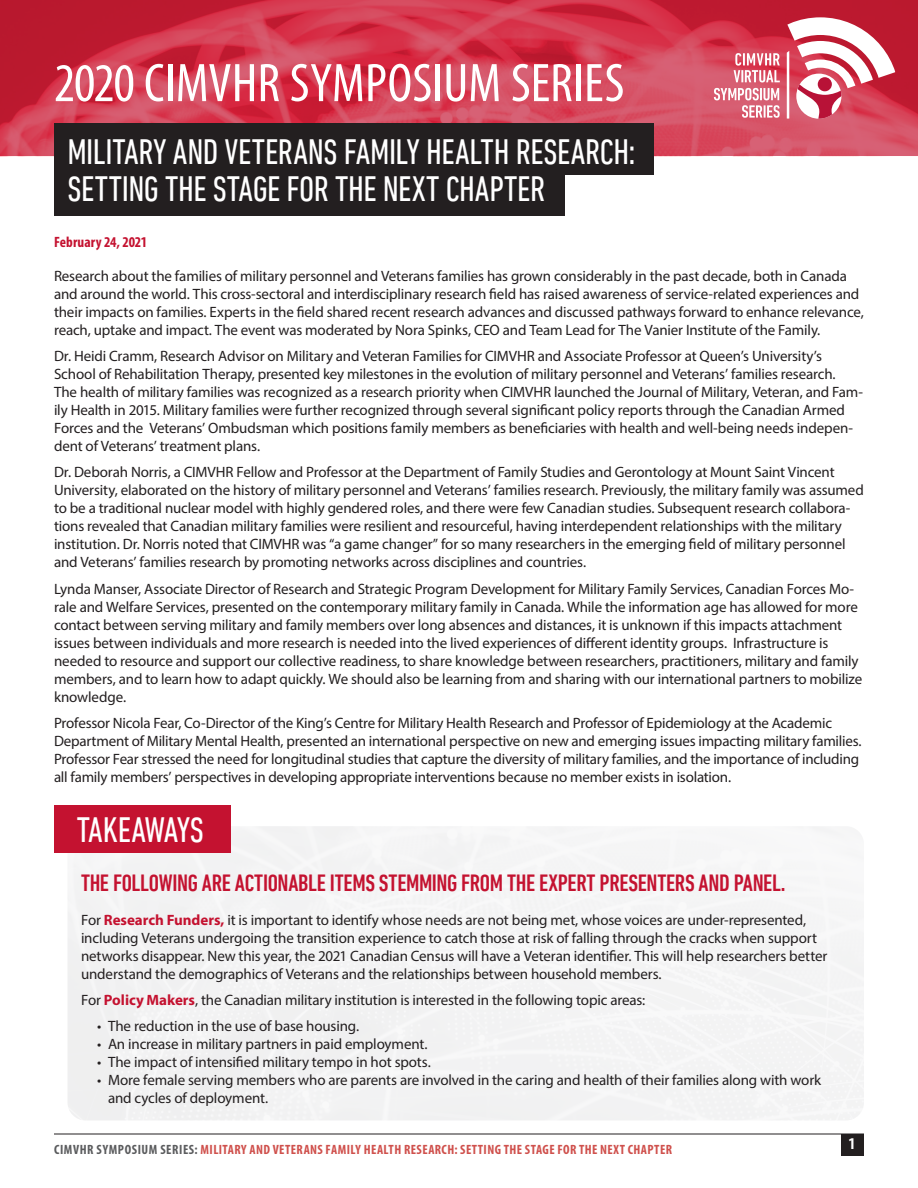
<style>
.page{position:relative;width:918px;height:1188px;background:#fff}
.page>*{position:absolute;margin:0;border:0;box-sizing:border-box;transform-origin:0 0}
.t1{font:condensed 54.9px "Myriad Pro";letter-spacing:.005em;color:#fff}
.section-heds{font:condensed 36px/37.5px "DIN Next LT Pro";letter-spacing:-.01em;color:#fff}
.deck{font:500 condensed 24px "DIN Next LT Pro";letter-spacing:-.015em;color:#c41230}
.t2{font:700 condensed 16.5px "Myriad Pro";color:#fff}
.body{font:15px/18px "Myriad Pro";letter-spacing:-.01em;color:#231f20}
.take-away-body{font:15px/18px "Myriad Pro";letter-spacing:-.01em;color:#231f20}
.date{font:700 condensed 15px "Myriad Pro";letter-spacing:.005em;color:#c41230}
.t3{font:700 condensed 13.5px "Myriad Pro";letter-spacing:.035em;color:#cf504c}
.s1{font-weight:700;color:#c41230}
.s2{color:#5b5c5e}
</style>
<div class="page">
<hr style="left:54px;top:1134px;width:810px;height:1px;background:#231f20">
<img style="left:0;top:0;width:918px;height:157px">
<div style="left:841px;top:1134px;width:23px;height:22px;background:#231f20"></div>
<svg style="left:714px;top:17px;width:185px;height:102px"></svg>
<div style="left:54px;top:168px;width:511px;height:48px;background:#231f20"></div>
<div style="left:54px;top:123px;width:599px;height:52px;background:#231f20"></div>
<div style="left:68px;top:826px;width:796px;height:294px;background:#f3f3f4"></div>
<div style="left:54px;top:806px;width:176px;height:47px;background:#c41230"></div>
<h1 class="t1" style="left:54px;top:50px;width:572px">2020 CIMVHR SYMPOSIUM SERIES</h1>
<p class="section-heds" style="left:68px;top:133px;width:569px">MILITARY AND VETERANS FAMILY HEALTH RESEARCH:<br>SETTING THE STAGE FOR THE NEXT CHAPTER</p>
<p class="date" style="left:54px;top:232px;width:95px">February 24, 2021</p>
<p class="body" style="left:54px;top:267px;width:811px">Research about the families of military personnel and Veterans families has grown considerably in the past decade, both in Canada and around the world. This cross-sectoral and interdisciplinary research field has raised awareness of service-related experiences and their impacts on families. Experts in the field shared recent research advances and discussed pathways forward to enhance relevance, reach, uptake and impact. The event was moderated by Nora Spinks, CEO and Team Lead for The Vanier Institute of the Family.</p>
<p class="body" style="left:54px;top:347px;width:811px">Dr. Heidi Cramm, Research Advisor on Military and Veteran Families for CIMVHR and Associate Professor at Queen’s University’s School of Rehabilitation Therapy, presented key milestones in the evolution of military personnel and Veterans’ families research.<br>The health of military families was recognized as a research priority when CIMVHR launched the Journal of Military, Veteran, and Fam&shy;ily Health in 2015. Military families were further recognized through several significant policy reports through the Canadian Armed Forces and the Veterans’ Ombudsman which positions family members as beneficiaries with health and well-being needs indepen&shy;dent of Veterans’ treatment plans.</p>
<p class="body" style="left:54px;top:463px;width:811px">Dr. Deborah Norris, a CIMVHR Fellow and Professor at the Department of Family Studies and Gerontology at Mount Saint Vincent University, elaborated on the history of military personnel and Veterans’ families research. Previously, the military family was assumed to be a traditional nuclear model with highly gendered roles, and there were few Canadian studies. Subsequent research collabora&shy;tions revealed that Canadian military families were resilient and resourceful, having interdependent relationships with the military institution. Dr. Norris noted that CIMVHR was “a game changer” for so many researchers in the emerging field of military personnel and Veterans’ families research by promoting networks across disciplines and countries.</p>
<p class="body" style="left:54px;top:579px;width:810px">Lynda Manser, Associate Director of Research and Strategic Program Development for Military Family Services, Canadian Forces Mo&shy;rale and Welfare Services, presented on the contemporary military family in Canada. While the information age has allowed for more contact between serving military and family members over long absences and distances, it is unknown if this impacts attachment issues between individuals and more research is needed into the lived experiences of different identity groups. Infrastructure is needed to resource and support our collective readiness, to share knowledge between researchers, practitioners, military and family members, and to learn how to adapt quickly. We should also be learning from and sharing with our international partners to mobilize knowledge.</p>
<p class="body" style="left:54px;top:713px;width:809px">Professor Nicola Fear, Co-Director of the King’s Centre for Military Health Research and Professor of Epidemiology at the Academic Department of Military Mental Health, presented an international perspective on new and emerging issues impacting military families.<br>Professor Fear stressed the need for longitudinal studies that capture the diversity of military families, and the importance of including all family members’ perspectives in developing appropriate interventions because no member exists in isolation.</p>
<p class="section-heds" style="left:77px;top:810px;width:129px">TAKEAWAYS</p>
<p class="deck" style="left:81px;top:869px;width:706px">THE FOLLOWING ARE ACTIONABLE ITEMS STEMMING FROM THE EXPERT PRESENTERS AND PANEL.</p>
<p class="take-away-body" style="left:81px;top:911px;width:748px">For <span class="s1">Research Funders,</span> it is important to identify whose needs are not being met, whose voices are under-represented, including Veterans undergoing the transition experience to catch those at risk of falling through the cracks when support networks disappear. New this year, the 2021 Canadian Census will have a Veteran identifier. This will help researchers better understand the demographics of Veterans and the relationships between household members.</p>
<p class="take-away-body" style="left:81px;top:991px;width:566px">For <span class="s1">Policy Makers</span>, the Canadian military institution is interested in the following topic areas:</p>
<p class="body" style="left:97px;top:1017px;width:264px">• The reduction in the use of base housing.</p>
<p class="body" style="left:97px;top:1035px;width:332px">• An increase in military partners in paid employment.</p>
<p class="body" style="left:97px;top:1053px;width:335px">• The impact of intensified military tempo in hot spots.</p>
<p class="body" style="left:108px;top:1071px;width:715px;text-indent:-11px">• More female serving members who are parents are involved in the caring and health of their families along with work and cycles of deployment.</p>
<p class="t3" style="left:54px;top:1141px;width:620px"><span class="s2">CIMVHR SYMPOSIUM SERIES:</span> MILITARY AND VETERANS FAMILY HEALTH RESEARCH: SETTING THE STAGE FOR THE NEXT CHAPTER</p>
<p class="t2" style="left:848px;top:1134px;width:9px">1</p>
</div>
